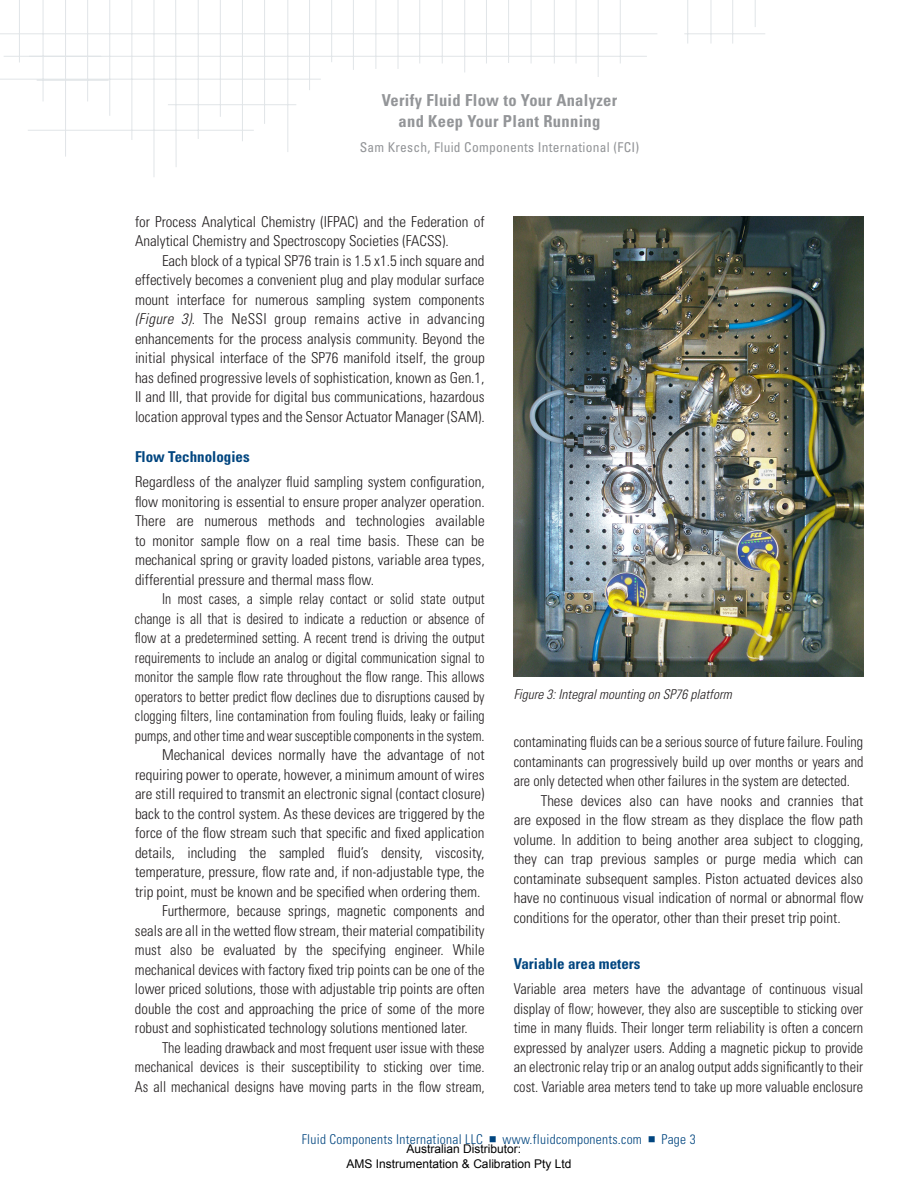
<style>
.page{position:relative;width:918px;height:1188px;background:#fff}
.page>*{position:absolute;margin:0;border:0;box-sizing:border-box;transform-origin:0 0}
.Title_-_page_header{font:700 condensed 16.5px/21px "Univers LT Std";letter-spacing:.02em;color:#939598;text-align:center}
.Text{font:300 condensed 15px/19.5px "Univers LT Std";color:#231f20;text-align:justify}
.Text-2{font:300 condensed 15px/19.5px "Univers LT Std";color:#231f20;text-align:justify;scale:.92 1}
.Text_-_first_paragra{font:300 condensed 15px/19.5px "Univers LT Std";color:#231f20}
.Text_-_first_paragra-2{font:300 condensed 15px/19.5px "Univers LT Std";color:#231f20;text-align:justify;scale:.96 1}
.Text-3{font:300 condensed 15px/19.5px "Univers LT Std";color:#231f20;text-align:justify;scale:.95 1}
.Subhead{font:700 condensed 15px "Univers LT Std";color:#01457f}
.Text-4{font:300 condensed 13.5px "Univers LT Std";letter-spacing:.02em;color:#01457f}
.Title_-_page_header-2{font:condensed 13.5px "Univers LT Std";letter-spacing:.02em;color:#939598}
.t1{font:italic 300 condensed 13.5px "Univers LT Std";color:#231f20}
.t2{font:12px/14.4px "Arial";color:#000}
.s1{font-style:italic}
</style>
<div class="page">
<svg style="left:0;top:0;width:765px;height:177px"></svg>
<img style="left:514px;top:216px;width:350px;height:460px">
<p class="Title_-_page_header" style="left:382px;top:90px;width:237px">Verify Fluid Flow to Your Analyzer and Keep Your Plant Running</p>
<p class="Title_-_page_header-2" style="left:360px;top:139px;width:281px">Sam Kresch, Fluid Components International (FCI)</p>
<p class="Text_-_first_paragra" style="left:135px;top:212px;width:351px">for Process Analytical Chemistry (IFPAC) and the Federation of<br>Analytical Chemistry and Spectroscopy Societies (FACSS).</p>
<p class="Text" style="left:135px;top:251px;width:351px;text-indent:27px">Each block of a typical SP76 train is 1.5 x1.5 inch square and effectively becomes a convenient plug and play modular surface mount interface for numerous sampling system components <span class="s1">(Figure 3)</span>. The NeSSI group remains active in advancing enhancements for the process analysis community. Beyond the initial physical interface of the SP76 manifold itself, the group has defined progressive levels of sophistication, known as Gen.1, II and III, that provide for digital bus communications, hazardous location approval types and the Sensor Actuator Manager (SAM).</p>
<p class="Subhead" style="left:135px;top:448px;width:116px">Flow Technologies</p>
<p class="Text_-_first_paragra" style="left:135px;top:472px;width:351px;text-align:justify">Regardless of the analyzer fluid sampling system configuration, flow monitoring is essential to ensure proper analyzer operation.<br>There are numerous methods and technologies available to monitor sample flow on a real time basis. These can be mechanical spring or gravity loaded pistons, variable area types, differential pressure and thermal mass flow.</p>
<p class="Text-2" style="left:135px;top:589px;width:382px;text-indent:27px">In most cases, a simple relay contact or solid state output change is all that is desired to indicate a reduction or absence of flow at a predetermined setting. A recent trend is driving the output requirements to include an analog or digital communication signal to monitor the sample flow rate throughout the flow range. This allows operators to better predict flow declines due to disruptions caused by clogging filters, line contamination from fouling fluids, leaky or failing pumps, and other time and wear susceptible components in the system.</p>
<p class="Text" style="left:135px;top:745px;width:351px;text-indent:27px">Mechanical devices normally have the advantage of not requiring power to operate, however, a minimum amount of wires are still required to transmit an electronic signal (contact closure) back to the control system. As these devices are triggered by the force of the flow stream such that specific and fixed application details, including the sampled fluid’s density, viscosity, temperature, pressure, flow rate and, if non-adjustable type, the trip point, must be known and be specified when ordering them.</p>
<p class="Text" style="left:135px;top:901px;width:351px;text-indent:27px">Furthermore, because springs, magnetic components and seals are all in the wetted flow stream, their material compatibility must also be evaluated by the specifying engineer. While mechanical devices with factory fixed trip points can be one of the lower priced solutions, those with adjustable trip points are often double the cost and approaching the price of some of the more robust and sophisticated technology solutions mentioned later.</p>
<p class="Text-3" style="left:135px;top:1038px;width:370px;text-indent:27px">The leading drawback and most frequent user issue with these mechanical devices is their susceptibility to sticking over time.<br>As all mechanical designs have moving parts in the flow stream,</p>
<p class="t1" style="left:514px;top:686px;width:220px">Figure 3: Integral mounting on SP76 platform</p>
<p class="Text-3" style="left:514px;top:732px;width:370px">contaminating fluids can be a serious source of future failure. Fouling contaminants can progressively build up over months or years and are only detected when other failures in the system are detected.</p>
<p class="Text" style="left:514px;top:791px;width:351px;text-indent:27px">These devices also can have nooks and crannies that are exposed in the flow stream as they displace the flow path volume. In addition to being another area subject to clogging, they can trap previous samples or purge media which can contaminate subsequent samples. Piston actuated devices also have no continuous visual indication of normal or abnormal flow conditions for the operator, other than their preset trip point.</p>
<p class="Subhead" style="left:514px;top:955px;width:128px">Variable area meters</p>
<p class="Text_-_first_paragra-2" style="left:514px;top:979px;width:366px">Variable area meters have the advantage of continuous visual display of flow; however, they also are susceptible to sticking over time in many fluids. Their longer term reliability is often a concern expressed by analyzer users. Adding a magnetic pickup to provide an electronic relay trip or an analog output adds significantly to their cost. Variable area meters tend to take up more valuable enclosure</p>
<p class="Text-4" style="left:302px;top:1131px;width:183px">Fluid Components International LLC</p>
<p class="Text-4" style="left:503px;top:1131px;width:141px">www.fluidcomponents.com</p>
<p class="Text-4" style="left:661px;top:1131px;width:36px">Page 3</p>
<p class="t2" style="left:347px;top:1142px;width:226px;text-indent:60px">Australian Distributor:<br>AMS Instrumentation &amp; Calibration Pty Ltd</p>
</div>
